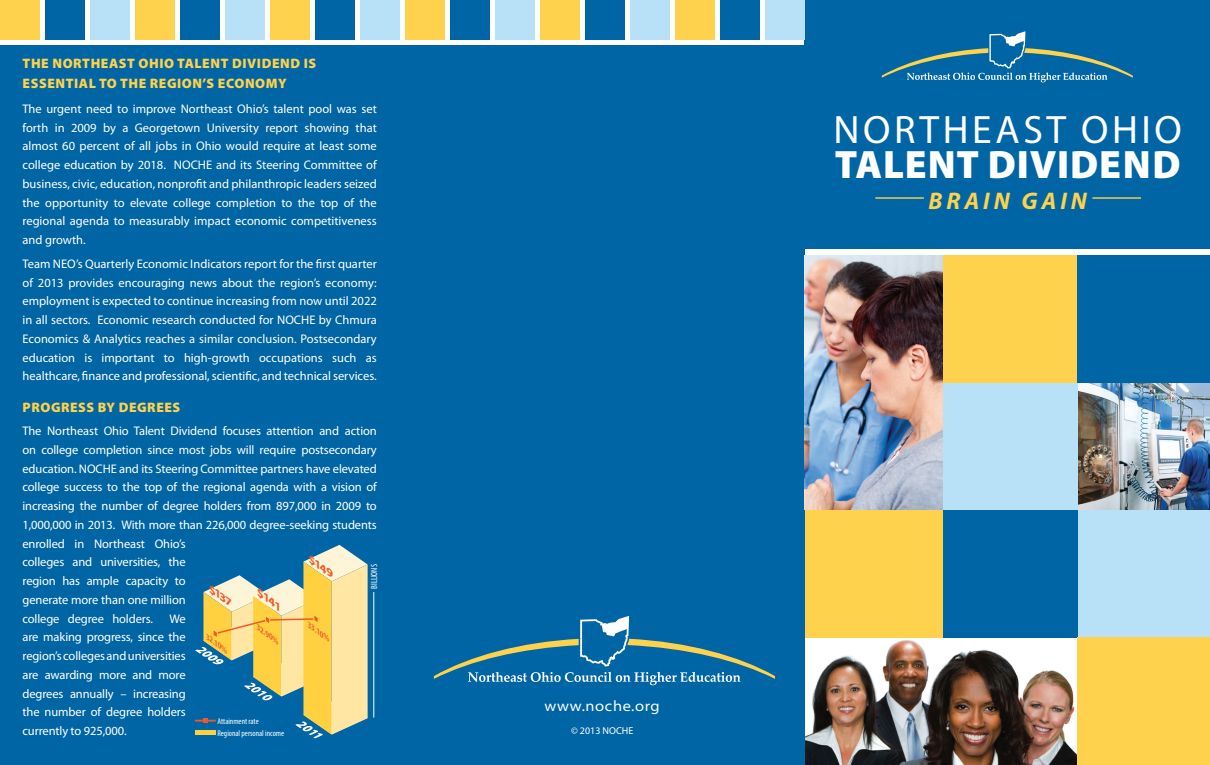
<style>
.page{position:relative;width:1210px;height:765px;background:#fff}
.page>*{position:absolute;margin:0;border:0;box-sizing:border-box;transform-origin:0 0}
.t1{font:900 39.75px "Myriad Pro";letter-spacing:.02em;color:#fff}
.t2{font:39.75px "Myriad Pro";letter-spacing:.095em;color:#fff}
.t3{font:italic 700 24.12px "Myriad Pro";letter-spacing:.16em;color:#fed24c}
.t4{font:semi-expanded 15px "Myriad Pro";letter-spacing:.04em;color:#fff}
.t5{font:900 13.75px/20px "Myriad Pro";letter-spacing:.04em;color:#fed24c}
.t6{font:12.5px/18.8px "Myriad Pro";letter-spacing:-.01em;color:#fff;text-align:justify}
.t7{font:10px "Myriad Pro";color:#fff}
.t8{font:italic 700 9.62px "Myriad Pro";color:#f15929;scale:1.53 1}
.t9{font:condensed 9px "Myriad Pro";color:#fff}
.t10{font:condensed 8.5px/11.2px "Myriad Pro";color:#fff}
.t11{font:italic 600 condensed 7.25px "Myriad Pro";color:#f15929;scale:1.53 1}
</style>
<div class="page">
<img style="left:1077px;top:383px;width:132px;height:127px">
<img style="left:804px;top:638px;width:273px;height:127px">
<div style="left:0;top:45px;width:804px;height:720px;background:#0065a4"></div>
<div style="left:804px;top:0;width:405px;height:248px;background:#0065a4"></div>
<svg style="left:881px;top:31px;width:251px;height:51px"></svg>
<svg style="left:434px;top:616px;width:341px;height:69px"></svg>
<div style="left:942px;top:383px;width:135px;height:127px;background:#b8e1f7"></div>
<div style="left:1077px;top:510px;width:132px;height:128px;background:#b8e1f7"></div>
<div style="left:942px;top:255px;width:135px;height:128px;background:#fed24c"></div>
<div style="left:1077px;top:256px;width:132px;height:127px;background:#0065a4"></div>
<div style="left:942px;top:510px;width:135px;height:128px;background:#0065a4"></div>
<div style="left:1077px;top:638px;width:132px;height:127px;background:#fed24c"></div>
<div style="left:804px;top:510px;width:138px;height:128px;background:#fed24c"></div>
<hr style="left:1092px;top:197px;width:48px;height:2px;background:#fed24c">
<hr style="left:875px;top:197px;width:48px;height:2px;background:#fed24c">
<svg style="left:195px;top:545px;width:172px;height:194px"></svg>
<hr style="left:195px;top:730px;width:21px;height:4px;background:#ffd03f">
<hr style="left:373px;top:592px;width:1px;height:126px;background:#fff">
<img style="left:804px;top:255px;width:138px;height:255px">
<div style="left:765px;top:0;width:39px;height:39px;background:#b8e1f7"></div>
<div style="left:720px;top:0;width:39px;height:39px;background:#0065a4"></div>
<div style="left:675px;top:0;width:39px;height:39px;background:#fed24c"></div>
<div style="left:630px;top:0;width:39px;height:39px;background:#b8e1f7"></div>
<div style="left:585px;top:0;width:39px;height:39px;background:#0065a4"></div>
<div style="left:540px;top:0;width:39px;height:39px;background:#fed24c"></div>
<div style="left:495px;top:0;width:39px;height:39px;background:#b8e1f7"></div>
<div style="left:450px;top:0;width:39px;height:39px;background:#0065a4"></div>
<div style="left:405px;top:0;width:39px;height:39px;background:#fed24c"></div>
<div style="left:360px;top:0;width:39px;height:39px;background:#b8e1f7"></div>
<div style="left:315px;top:0;width:39px;height:39px;background:#0065a4"></div>
<div style="left:270px;top:0;width:39px;height:39px;background:#fed24c"></div>
<div style="left:225px;top:0;width:39px;height:39px;background:#b8e1f7"></div>
<div style="left:180px;top:0;width:39px;height:39px;background:#0065a4"></div>
<div style="left:135px;top:0;width:39px;height:39px;background:#fed24c"></div>
<div style="left:90px;top:0;width:39px;height:39px;background:#b8e1f7"></div>
<div style="left:45px;top:0;width:39px;height:39px;background:#0065a4"></div>
<div style="left:0;top:0;width:39px;height:39px;background:#fed24c"></div>
<p class="t5" style="left:23px;top:54px;width:295px">THE NORTHEAST OHIO TALENT DIVIDEND IS<br>ESSENTIAL TO THE REGION’S ECONOMY</p>
<p class="t6" style="left:22px;top:100px;width:356px">The urgent need to improve Northeast Ohio’s talent pool was set forth in 2009 by a Georgetown University report showing that almost 60 percent of all jobs in Ohio would require at least some college education by 2018. NOCHE and its Steering Committee of business, civic, education, nonprofit and philanthropic leaders seized the opportunity to elevate college completion to the top of the regional agenda to measurably impact economic competitiveness and growth.</p>
<p class="t6" style="left:22px;top:254px;width:356px">Team NEO’s Quarterly Economic Indicators report for the first quarter of 2013 provides encouraging news about the region’s economy: employment is expected to continue increasing from now until 2022 in all sectors. Economic research conducted for NOCHE by Chmura Economics &amp; Analytics reaches a similar conclusion. Postsecondary education is important to high-growth occupations such as healthcare, finance and professional, scientific, and technical services.</p>
<p class="t5" style="left:23px;top:397px;width:159px">PROGRESS BY DEGREES</p>
<p class="t6" style="left:22px;top:422px;width:356px;text-align:left">The Northeast Ohio Talent Dividend focuses attention and action on college completion since most jobs will require postsecondary education. NOCHE and its Steering Committee partners have elevated college success to the top of the regional agenda with a vision of increasing the number of degree holders from 897,000 in 2009 to 1,000,000 in 2013. With more than 226,000 degree-seeking students enrolled in Northeast Ohio’s<br>colleges and universities, the<br>region has ample capacity to<br>generate more than one million<br>college degree holders.</p>
<p class="t8" style="left:314px;top:554px;width:21px;rotate:36deg">$149</p>
<p class="t9" style="left:368px;top:589px;width:26px;rotate:-90deg">BILLIONS</p>
<p class="t8" style="left:215px;top:584px;width:20px;rotate:36deg">$137</p>
<p class="t8" style="left:263px;top:587px;width:21px;rotate:36deg">$141</p>
<p class="t6" style="left:22px;top:609px;width:165px;text-indent:147px">We are making progress, since the region’s colleges and universities are awarding more and more degrees annually – increasing the number of degree holders currently to 925,000.</p>
<p class="t11" style="left:210px;top:634px;width:18px;rotate:36deg">32.10%</p>
<p class="t11" style="left:260px;top:624px;width:19px;rotate:36deg">32.90%</p>
<p class="t11" style="left:311px;top:622px;width:19px;rotate:36deg">33.10%</p>
<p class="t10" style="left:217px;top:716px;width:68px">Attainment rate<br>Regional personal income</p>
<p class="t4" style="left:544px;top:698px;width:117px">www.noche.org</p>
<p class="t7" style="left:571px;top:725px;width:64px">© 2013 NOCHE</p>
<h1 class="t2" style="left:833px;top:108px;width:112px">Northeast</h1>
<h1 class="t2" style="left:1081px;top:108px;width:54px">Ohio</h1>
<h1 class="t1" style="left:834px;top:142px;width:316px">TALENT DIVIDEND</h1>
<h2 class="t3" style="left:928px;top:185px;width:160px">BRAIN GAIN</h2>
</div>
